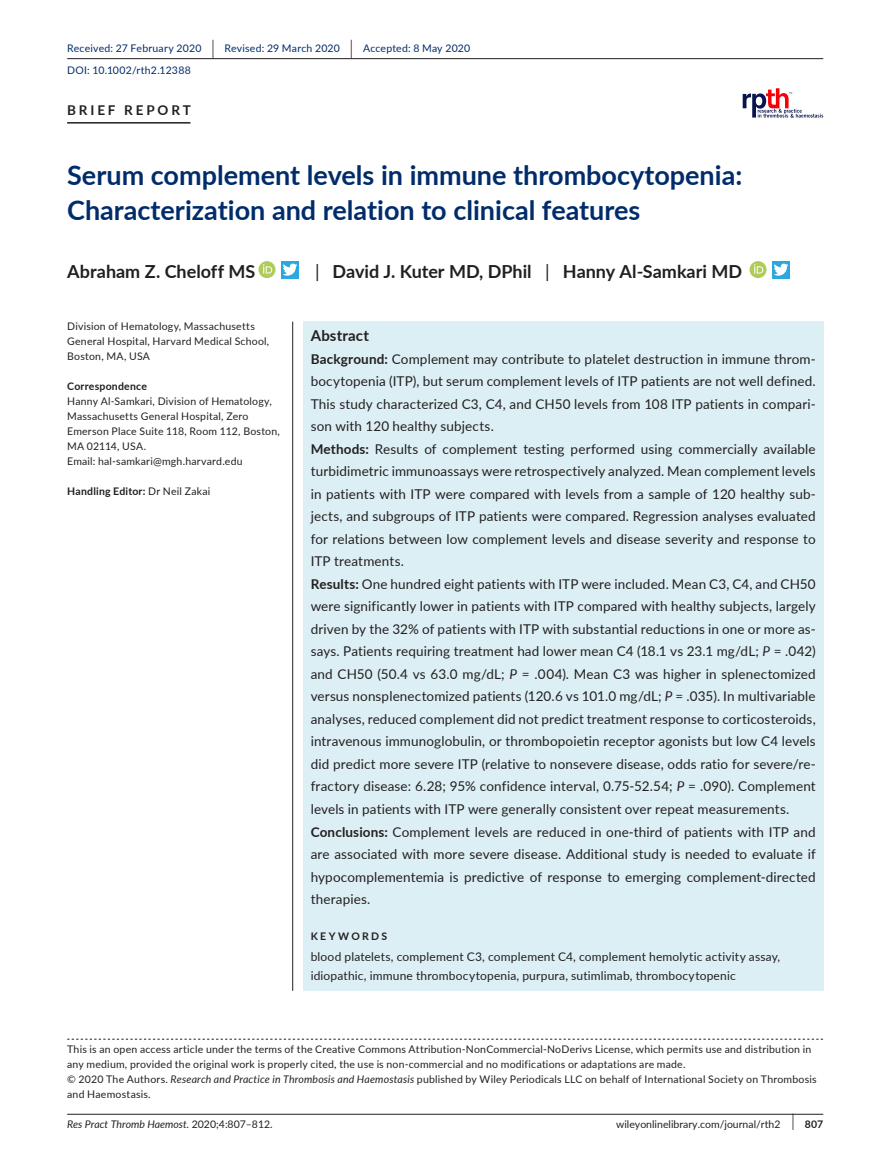
<style>
.page{position:relative;width:893px;height:1174px;background:#fff}
.page>*{position:absolute;margin:0;border:0;box-sizing:border-box;transform-origin:0 0}
.t1{font:700 27px/34.5px "Lato";color:#002c6b}
.t2{font:700 18px "Lato";color:#231f20}
.t3{font:700 15px "Lato";letter-spacing:.015em;color:#231f20}
.t4{font:13.5px/22.5px "Lato";letter-spacing:.01em;color:#231f20}
.t5{font:700 13.5px "Lato";letter-spacing:.21em;color:#231f20}
.t6{font:12px/19.5px "Lato";letter-spacing:.015em;color:#231f20}
.t7{font:10.5px/15px "Lato";letter-spacing:.02em;color:#231f20}
.t8{font:10.5px/21.8px "Lato";letter-spacing:.015em;color:#002c6b}
.t9{font:700 10.5px "Lato";letter-spacing:.02em;color:#231f20}
.t10{font:10.5px "Lato";color:#231f20}
.t11{font:italic 10.5px "Lato";color:#231f20}
.t12{font:700 10.5px "Lato";letter-spacing:.22em;color:#231f20}
.s1{font-size:19.65px;color:#231f20}
.s2{font-weight:400}
.s3{font-weight:700}
.s4{font-style:italic}
.s5{font-style:normal}
.s6{font-size:17.4px}
</style>
<div class="page">
<hr style="left:67px;top:1113px;width:756px;height:1px;background:#231f20">
<svg style="left:743px;top:88px;width:80px;height:30px"></svg>
<hr style="left:67px;top:58px;width:756px;height:1px;background:#231f20">
<hr style="left:67px;top:122px;width:123px;height:2px;background:#231f20">
<svg style="left:258px;top:261px;width:17px;height:17px"></svg>
<svg style="left:263px;top:264px;width:9px;height:9px"></svg>
<div style="left:281px;top:261px;width:17px;height:17px;background:#2da7df"></div>
<svg style="left:283px;top:264px;width:14px;height:12px"></svg>
<svg style="left:749px;top:261px;width:17px;height:17px"></svg>
<svg style="left:754px;top:264px;width:9px;height:9px"></svg>
<div style="left:772px;top:261px;width:17px;height:17px;background:#2da7df"></div>
<svg style="left:774px;top:264px;width:14px;height:12px"></svg>
<svg style="left:67px;top:1038px;width:756px;height:1px"></svg>
<div style="left:303px;top:322px;width:520px;height:668px;background:#dceff4"></div>
<hr style="left:292px;top:322px;width:1px;height:668px;background:#231f20">
<p class="t8" style="left:67px;top:37px;width:405px">Received: 27 February 2020 <span class="s1">|</span> Revised: 29 March 2020 <span class="s1">|</span> Accepted: 8 May 2020<br>DOI: 10.1002/rth2.12388</p>
<p class="t5" style="left:67px;top:100px;width:125px">BRIEF REPORT</p>
<h1 class="t1" style="left:67px;top:157px;width:677px">Serum complement levels in immune thrombocytopenia:<br>Characterization and relation to clinical features</h1>
<h2 class="t2" style="left:67px;top:258px;width:190px">Abraham Z. Cheloff MS</h2>
<h2 class="t2" style="left:315px;top:258px;width:429px"><span class="s2">|</span> David J. Kuter MD, DPhil <span class="s2">|</span> Hanny Al-Samkari MD</h2>
<p class="t7" style="left:67px;top:318px;width:204px">Division of Hematology, Massachusetts<br>General Hospital, Harvard Medical School,<br>Boston, MA, USA</p>
<p class="t9" style="left:67px;top:378px;width:81px">Correspondence</p>
<p class="t7" style="left:67px;top:393px;width:214px">Hanny Al-Samkari, Division of Hematology, Massachusetts General Hospital, Zero Emerson Place Suite 118, Room 112, Boston, MA 02114, USA.<br>Email: hal-samkari@mgh.harvard.edu</p>
<p class="t9" style="left:67px;top:483px;width:145px">Handling Editor: <span class="s2">Dr Neil Zakai</span></p>
<p class="t3" style="left:311px;top:325px;width:60px">Abstract</p>
<p class="t4" style="left:311px;top:347px;width:507px"><span class="s3">Background:</span> Complement may contribute to platelet destruction in immune throm&shy;bocytopenia (ITP), but serum complement levels of ITP patients are not well defined.<br>This study characterized C3, C4, and CH50 levels from 108 ITP patients in compari&shy;son with 120 healthy subjects.<br><span class="s3">Methods:</span> Results of complement testing performed using commercially available turbidimetric immunoassays were retrospectively analyzed. Mean complement levels in patients with ITP were compared with levels from a sample of 120 healthy sub&shy;jects, and subgroups of ITP patients were compared. Regression analyses evaluated for relations between low complement levels and disease severity and response to ITP treatments.<br><span class="s3">Results:</span> One hundred eight patients with ITP were included. Mean C3, C4, and CH50 were significantly lower in patients with ITP compared with healthy subjects, largely driven by the 32% of patients with ITP with substantial reductions in one or more as&shy;says. Patients requiring treatment had lower mean C4 (18.1 vs 23.1 mg/dL; <span class="s4">P</span> = .042) and CH50 (50.4 vs 63.0 mg/dL; <span class="s4">P</span> = .004). Mean C3 was higher in splenectomized versus nonsplenectomized patients (120.6 vs 101.0 mg/dL; <span class="s4">P</span> = .035). In multivariable analyses, reduced complement did not predict treatment response to corticosteroids, intravenous immunoglobulin, or thrombopoietin receptor agonists but low C4 levels did predict more severe ITP (relative to nonsevere disease, odds ratio for severe/re&shy;fractory disease: 6.28; 95% confidence interval, 0.75-52.54; <span class="s4">P</span> = .090). Complement levels in patients with ITP were generally consistent over repeat measurements.<br><span class="s3">Conclusions:</span> Complement levels are reduced in one-third of patients with ITP and are associated with more severe disease. Additional study is needed to evaluate if hypocomplementemia is predictive of response to emerging complement-directed therapies.</p>
<p class="t12" style="left:311px;top:928px;width:78px">KEYWORDS</p>
<p class="t6" style="left:311px;top:946px;width:471px">blood platelets, complement C3, complement C4, complement hemolytic activity assay, idiopathic, immune thrombocytopenia, purpura, sutimlimab, thrombocytopenic</p>
<p class="t7" style="left:67px;top:1041px;width:751px">This is an open access article under the terms of the Creative Commons Attribution-NonCommercial-NoDerivs License, which permits use and distribution in any medium, provided the original work is properly cited, the use is non-commercial and no modifications or adaptations are made.<br>© 2020 The Authors. <span class="s4">Research and Practice in Thrombosis and Haemostasis</span> published by Wiley Periodicals LLC on behalf of International Society on Thrombosis and Haemostasis.</p>
<p class="t11" style="left:67px;top:1116px;width:207px">Res Pract Thromb Haemost. <span class="s5">2020;4:807–812.</span></p>
<p class="t10" style="left:616px;top:1116px;width:209px">wileyonlinelibrary.com/journal/rth2 <span class="s6">|</span> <span class="s3">807</span></p>
</div>
